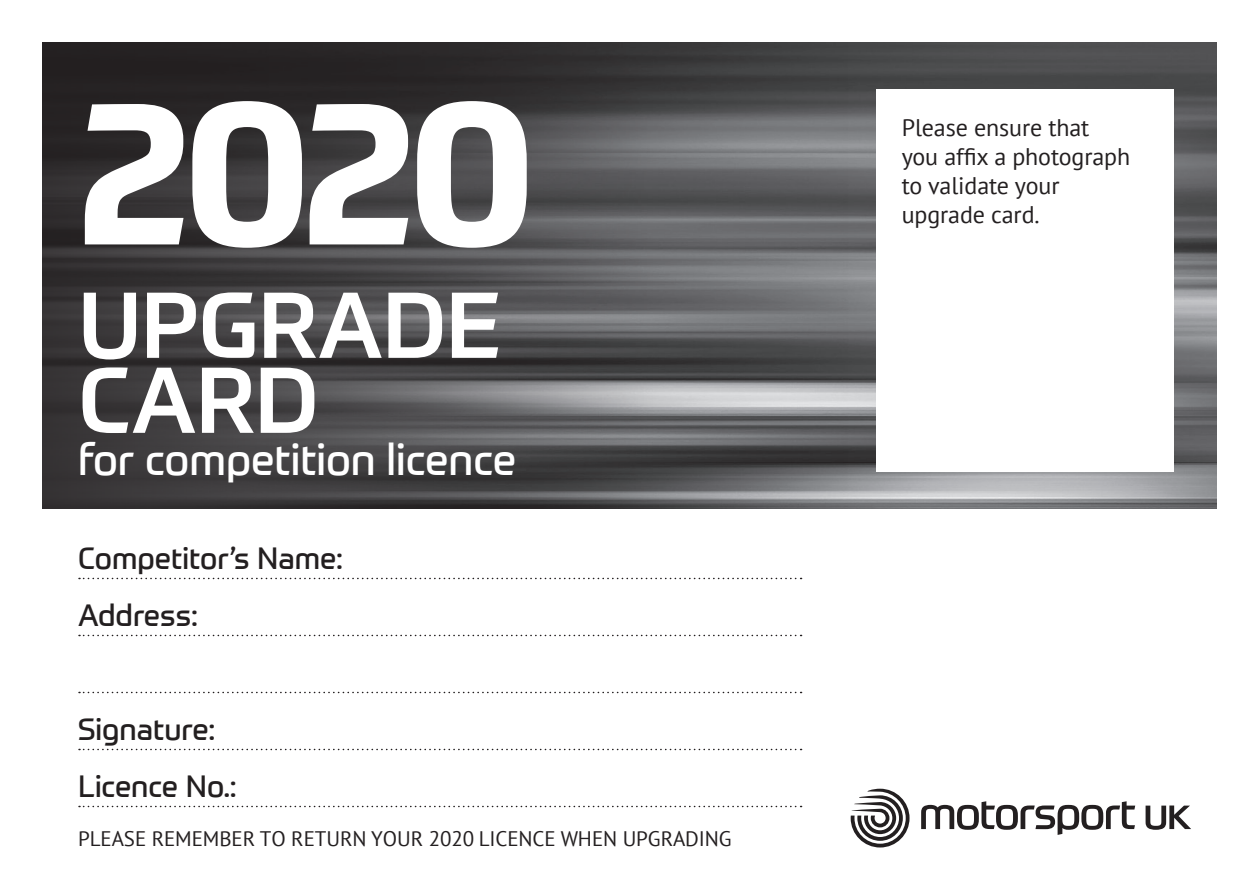
<style>
.page{position:relative;width:1259px;height:893px;background:#fff}
.page>*{position:absolute;margin:0;border:0;box-sizing:border-box;transform-origin:0 0}
.t1{font:700 205.8px "Prometo";color:#fff}
.t2{font:500 91.5px/75px "Prometo";letter-spacing:-.005em;color:#fff}
.t3{font:43.2px "Prometo";color:#fff}
.t4{font:30px "Prometo";color:#231f20}
.t5{font:24px/28.8px "PT Sans";letter-spacing:-.005em;color:#231f20}
.t6{font:21px "PT Sans";letter-spacing:-.005em;color:#231f20}
</style>
<div class="page">
<img style="left:848px;top:43px;width:368px;height:466px">
<svg style="left:43px;top:43px;width:805px;height:466px;background:#4c4b4d"></svg>
<svg style="left:79px;top:578px;width:722px;height:1px"></svg>
<svg style="left:79px;top:635px;width:722px;height:1px"></svg>
<svg style="left:79px;top:692px;width:722px;height:1px"></svg>
<svg style="left:79px;top:749px;width:722px;height:1px"></svg>
<svg style="left:79px;top:806px;width:722px;height:1px"></svg>
<div style="left:876px;top:89px;width:298px;height:383px;background:#fff"></div>
<svg style="left:921px;top:801px;width:214px;height:34px"></svg>
<svg style="left:1145px;top:805px;width:46px;height:25px"></svg>
<svg style="left:850px;top:789px;width:59px;height:58px"></svg>
<p class="t1" style="left:78px;top:42px;width:458px">2020</p>
<p class="t2" style="left:78px;top:287px;width:425px">UPGRADE<br>CARD</p>
<p class="t3" style="left:78px;top:433px;width:439px">for competition licence</p>
<p class="t4" style="left:78px;top:540px;width:266px">Competitor’s Name:</p>
<p class="t4" style="left:78px;top:597px;width:121px">Address:</p>
<p class="t4" style="left:78px;top:711px;width:138px">Signature:</p>
<p class="t4" style="left:78px;top:768px;width:160px">Licence No.:</p>
<p class="t6" style="left:78px;top:825px;width:655px">PLEASE REMEMBER TO RETURN YOUR 2020 LICENCE WHEN UPGRADING</p>
<p class="t5" style="left:901px;top:113px;width:230px">Please ensure that you affix a photograph to validate your upgrade card.</p>
</div>
